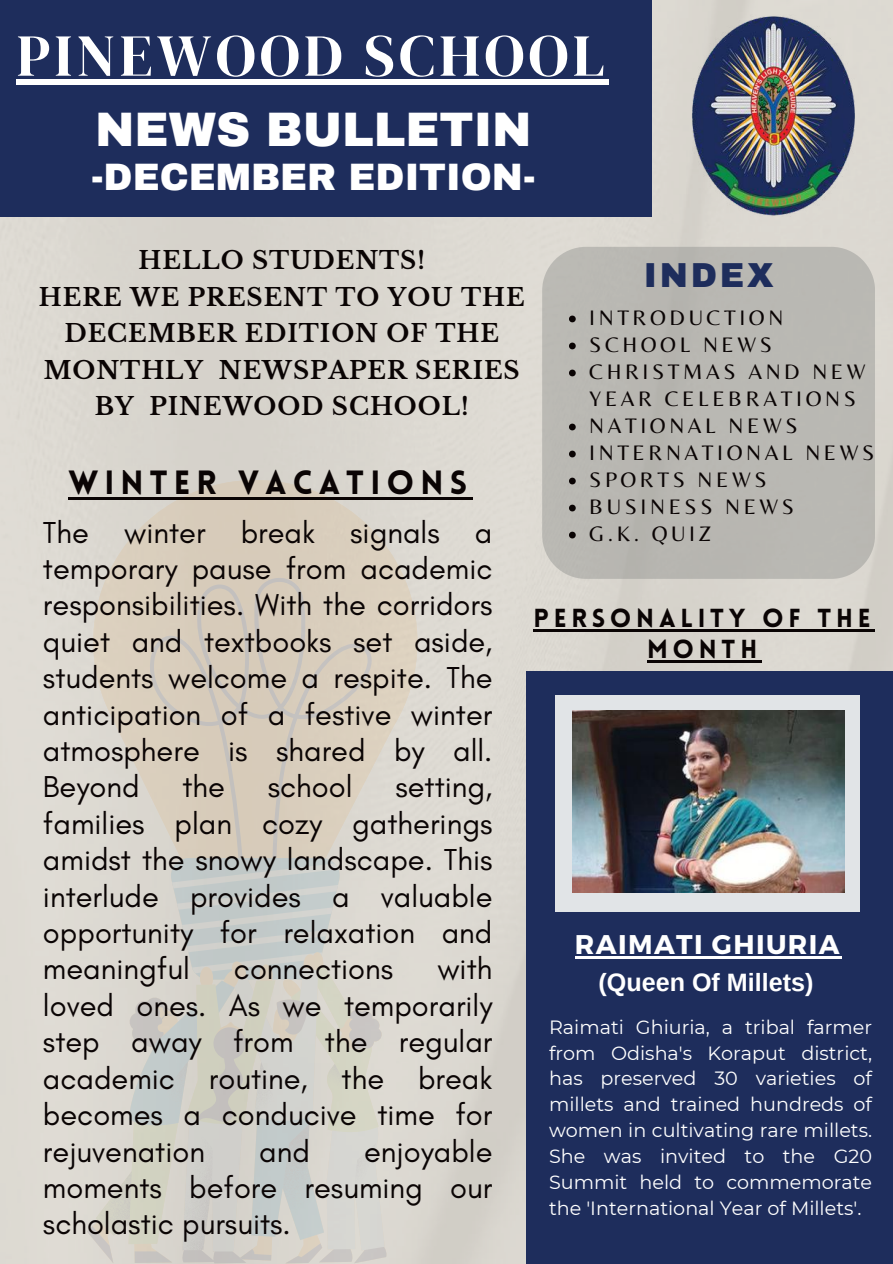
<style>
.page{position:relative;width:893px;height:1264px;background:#fff}
.page>*{position:absolute;margin:0;border:0;box-sizing:border-box;transform-origin:0 0}
.t1{font:59.4px "DM Serif Display";letter-spacing:.07em;color:#fff}
.t2{font:900 47.4px "Archivo";color:#fff}
.t3{font:900 37.35px "Archivo";color:#fff}
.t4{font:900 33.9px "Archivo";letter-spacing:.08em;color:#1e2d5c}
.t5{font:900 32.85px "Lovelo";letter-spacing:.185em;color:#0a0404}
.t6{font:30.75px/36.5px "Glacial Indifference";color:#0a0404;text-align:justify}
.t7{font:700 27px "Montserrat";letter-spacing:.055em;color:#fff}
.t8{font:900 25.5px/31.5px "Lovelo";letter-spacing:.185em;color:#0a0404;text-align:center}
.t9{font:700 25.2px "Arimo";color:#fff}
.t10{font:700 24.3px/36.6px "Libre Baskerville";letter-spacing:.04em;color:#0a0404;text-align:center}
.t11{font:21.9px/27px "Belleza";letter-spacing:.165em;color:#0a0404}
.t12{font:19.2px/25.8px "Montserrat";color:#fff;text-align:justify}
</style>
<div class="page">
<div style="left:0;top:0;width:892px;height:1263px;background:#dcd8d1"></div>
<div style="left:526px;top:671px;width:366px;height:592px;background:#1e2d5c"></div>
<img style="left:651px;top:14px;width:241px;height:203px">
<div style="left:0;top:0;width:651px;height:217px;background:#1e2d5c"></div>
<div style="left:542px;top:247px;width:333px;height:332px;background:#b9b8b3;border-radius:44px"></div>
<div style="left:87px;top:480px;width:330px;height:783px;background:#dddad2"></div>
<svg style="left:93px;top:480px;width:324px;height:392px;background:#dad2c4"></svg>
<svg style="left:147px;top:577px;width:228px;height:281px;background:#d6ccbc"></svg>
<svg style="left:87px;top:858px;width:301px;height:405px;background:#d1d1ca"></svg>
<div style="left:555px;top:694px;width:304px;height:217px;background:#e1e4e7"></div>
<img style="left:572px;top:710px;width:272px;height:182px">
<div style="left:17px;top:79px;width:592px;height:5px;background:#fff"></div>
<hr style="left:574px;top:956px;width:267px;height:2px;background:#fff">
<svg style="left:569px;top:315px;width:6px;height:7px"></svg>
<svg style="left:569px;top:342px;width:6px;height:7px"></svg>
<svg style="left:569px;top:369px;width:6px;height:7px"></svg>
<svg style="left:569px;top:423px;width:6px;height:7px"></svg>
<svg style="left:569px;top:450px;width:6px;height:7px"></svg>
<svg style="left:569px;top:477px;width:6px;height:7px"></svg>
<svg style="left:569px;top:504px;width:6px;height:7px"></svg>
<svg style="left:569px;top:531px;width:6px;height:7px"></svg>
<hr style="left:533px;top:629px;width:342px;height:2px;background:#0a0404">
<hr style="left:647px;top:660px;width:114px;height:2px;background:#0a0404">
<hr style="left:68px;top:497px;width:405px;height:3px;background:#0a0404">
<h1 class="t1" style="left:17px;top:14px;width:589px">PINEWOOD SCHOOL</h1>
<h2 class="t2" style="left:95px;top:104px;width:438px">NEWS BULLETIN</h2>
<p class="t3" style="left:91px;top:157px;width:446px">-DECEMBER EDITION-</p>
<p class="t10" style="left:39px;top:242px;width:487px">HELLO STUDENTS!<br>HERE WE PRESENT TO YOU THE<br>DECEMBER EDITION OF THE<br>MONTHLY NEWSPAPER SERIES<br>BY PINEWOOD SCHOOL!</p>
<p class="t5" style="left:68px;top:470px;width:400px">WINTER VACATIONS</p>
<p class="t6" style="left:43px;top:513px;width:451px">The winter break signals a temporary pause from academic responsibilities. With the corridors quiet and textbooks set aside, students welcome a respite. The anticipation of a festive winter atmosphere is shared by all.<br>Beyond</p>
<p class="t6" style="left:182px;top:768px;width:44px">the</p>
<p class="t6" style="left:268px;top:768px;width:86px">school</p>
<p class="t6" style="left:43px;top:768px;width:451px;text-indent:352px">setting, families plan cozy gatherings amidst the snowy landscape. This interlude provides a valuable opportunity for relaxation and meaningful</p>
<p class="t6" style="left:43px;top:950px;width:451px;text-indent:394px">with loved ones. As we temporarily step away from the regular academic routine, the break becomes a conducive time for rejuvenation</p>
<p class="t6" style="left:234px;top:950px;width:161px">connections</p>
<p class="t6" style="left:43px;top:1132px;width:451px;text-indent:321px">enjoyable moments before resuming our scholastic pursuits.</p>
<p class="t6" style="left:259px;top:1132px;width:52px">and</p>
<p class="t4" style="left:643px;top:257px;width:131px">INDEX</p>
<p class="t11" style="left:589px;top:303px;width:286px">INTRODUCTION<br>SCHOOL NEWS<br>CHRISTMAS AND NEW<br>YEAR CELEBRATIONS<br>NATIONAL NEWS<br>INTERNATIONAL NEWS<br>SPORTS NEWS<br>BUSINESS NEWS<br>G.K. QUIZ</p>
<p class="t8" style="left:533px;top:604px;width:338px">PERSONALITY OF THE<br>MONTH</p>
<p class="t7" style="left:574px;top:926px;width:266px">RAIMATI GHIURIA</p>
<p class="t9" style="left:598px;top:968px;width:216px">(Queen Of Millets)</p>
<p class="t12" style="left:549px;top:1013px;width:324px">Raimati Ghiuria, a tribal farmer from Odisha's Koraput district, has preserved 30 varieties of millets and trained hundreds of women in cultivating rare millets.<br>She was invited to the G20<br>Summit held to commemorate the 'International Year of Millets'.</p>
</div>
